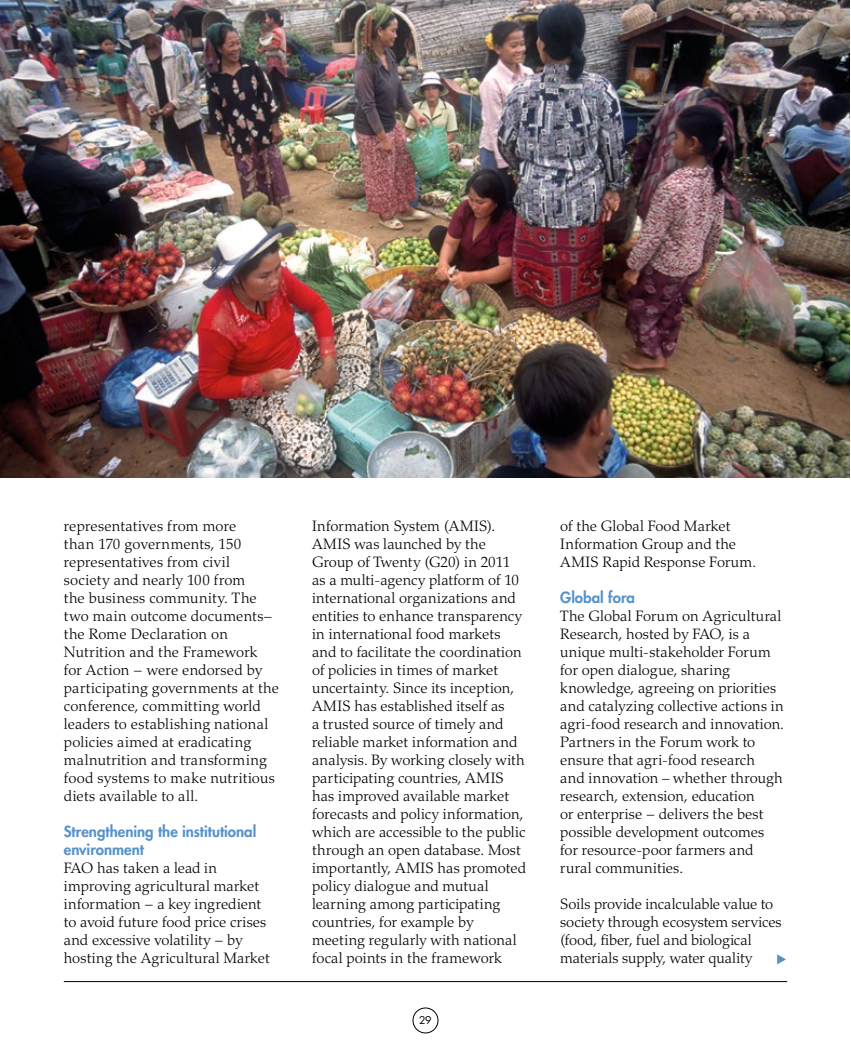
<style>
.page{position:relative;width:851px;height:1063px;background:#fff}
.page>*{position:absolute;margin:0;border:0;box-sizing:border-box;transform-origin:0 0}
.t1{font:300 15px/18px "Palatino LT Std";letter-spacing:.005em;color:#000}
.t2{font:800 15px/18px "Futura Std";color:#5792c9}
.t3{font:10.5px "Futura Std";color:#000}
</style>
<div class="page">
<div style="left:412px;top:1008px;width:26px;height:25px;border:1px solid #000;border-radius:50%"></div>
<hr style="left:64px;top:981px;width:723px;height:1px;background:#000">
<img style="left:0;top:1px;width:849px;height:476px">
<svg style="left:777px;top:954px;width:9px;height:10px"></svg>
<p class="t1" style="left:64px;top:517px;width:217px">representatives from more<br>than 170 governments, 150 representatives from civil society and nearly 100 from<br>the business community. The two main outcome documents– the Rome Declaration on<br>Nutrition and the Framework for Action − were endorsed by participating governments at the conference, committing world leaders to establishing national policies aimed at eradicating malnutrition and transforming food systems to make nutritious diets available to all.</p>
<p class="t2" style="left:64px;top:823px;width:194px">Strengthening the institutional environment</p>
<p class="t1" style="left:64px;top:859px;width:207px">FAO has taken a lead in improving agricultural market information − a key ingredient to avoid future food price crises and excessive volatility − by hosting the Agricultural Market</p>
<p class="t1" style="left:312px;top:517px;width:215px">Information System (AMIS).<br>AMIS was launched by the<br>Group of Twenty (G20) in 2011 as a multi-agency platform of 10 international organizations and entities to enhance transparency in international food markets and to facilitate the coordination of policies in times of market uncertainty. Since its inception,<br>AMIS has established itself as<br>a trusted source of timely and reliable market information and analysis. By working closely with participating countries, AMIS has improved available market forecasts and policy information, which are accessible to the public through an open database. Most importantly, AMIS has promoted policy dialogue and mutual learning among participating countries, for example by meeting regularly with national focal points in the framework</p>
<p class="t1" style="left:560px;top:517px;width:197px">of the Global Food Market<br>Information Group and the<br>AMIS Rapid Response Forum.</p>
<p class="t2" style="left:560px;top:589px;width:76px">Global fora</p>
<p class="t1" style="left:560px;top:607px;width:225px">The Global Forum on Agricultural<br>Research, hosted by FAO, is a unique multi-stakeholder Forum for open dialogue, sharing knowledge, agreeing on priorities and catalyzing collective actions in agri-food research and innovation.<br>Partners in the Forum work to ensure that agri-food research<br>and innovation – whether through research, extension, education<br>or enterprise − delivers the best possible development outcomes for resource-poor farmers and rural communities.</p>
<p class="t1" style="left:560px;top:895px;width:223px">Soils provide incalculable value to society through ecosystem services (food, fiber, fuel and biological materials supply, water quality</p>
<p class="t3" style="left:419px;top:1014px;width:14px">29</p>
</div>
